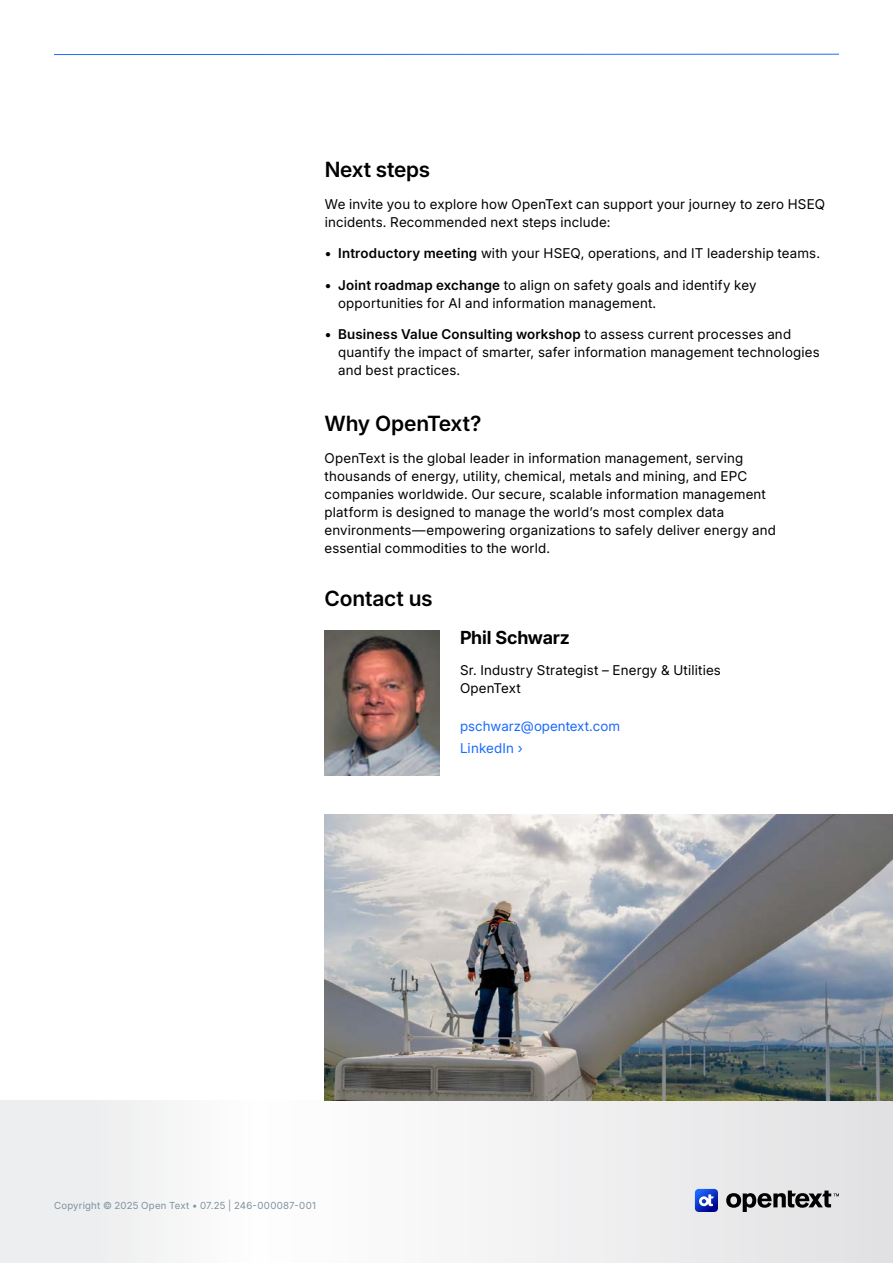
<style>
.page{position:relative;width:893px;height:1263px;background:#fff}
.page>*{position:absolute;margin:0;border:0;box-sizing:border-box;transform-origin:0 0}
.Body_Section_H2_Heading{font:600 21px "Inter";letter-spacing:-.01em;color:#000}
.Body_Section_H2_Heading-2{font:600 21px "Inter 18 pt";letter-spacing:-.005em;color:#000}
.Body_Section_H3_Heading{font:700 18px "Inter 18 pt";letter-spacing:-.01em;color:#000}
.Body_Section_Body{font:13.5px/18px "Inter 18 pt";letter-spacing:.015em;color:#000}
.Miscellaneous_Sidebar_CTA{font:13.5px "Inter 18 pt";color:#1a6aff}
.t1{font:9.75px "Inter 18 pt";letter-spacing:.025em;color:#7e929f}
.s1{font-weight:600}
</style>
<div class="page">
<svg style="left:0;top:1101px;width:893px;height:162px"></svg>
<svg style="left:726px;top:1190px;width:113px;height:22px"></svg>
<svg style="left:695px;top:1189px;width:23px;height:23px"></svg>
<img style="left:325px;top:630px;width:115px;height:145px">
<img style="left:325px;top:815px;width:568px;height:286px">
<hr style="left:54px;top:54px;width:785px;height:1px;background:#1a6aff">
<h2 class="Body_Section_H2_Heading-2" style="left:325px;top:154px;width:107px">Next steps</h2>
<p class="Body_Section_Body" style="left:325px;top:194px;width:502px">We invite you to explore how OpenText can support your journey to zero HSEQ incidents. Recommended next steps include:</p>
<p class="Body_Section_Body" style="left:325px;top:244px;width:497px"><span class="s1">• Introductory meeting</span> with your HSEQ, operations, and IT leadership teams.</p>
<p class="Body_Section_Body" style="left:338px;top:275px;width:420px;text-indent:-14px"><span class="s1">• Joint roadmap exchange</span> to align on safety goals and identify key opportunities for AI and information management.</p>
<p class="Body_Section_Body" style="left:338px;top:325px;width:483px;text-indent:-14px"><span class="s1">• Business Value Consulting workshop</span> to assess current processes and quantify the impact of smarter, safer information management technologies and best practices.</p>
<h2 class="Body_Section_H2_Heading" style="left:325px;top:408px;width:159px">Why OpenText?</h2>
<p class="Body_Section_Body" style="left:325px;top:448px;width:453px">OpenText is the global leader in information management, serving thousands of energy, utility, chemical, metals and mining, and EPC companies worldwide. Our secure, scalable information management platform is designed to manage the world’s most complex data environments—empowering organizations to safely deliver energy and essential commodities to the world.</p>
<h2 class="Body_Section_H2_Heading" style="left:325px;top:583px;width:110px">Contact us</h2>
<h3 class="Body_Section_H3_Heading" style="left:460px;top:623px;width:112px">Phil Schwarz</h3>
<p class="Body_Section_Body" style="left:460px;top:661px;width:262px">Sr. Industry Strategist – Energy &amp; Utilities<br>OpenText</p>
<p class="Miscellaneous_Sidebar_CTA" style="left:460px;top:716px;width:162px">pschwarz@opentext.com</p>
<p class="Miscellaneous_Sidebar_CTA" style="left:460px;top:737px;width:64px">LinkedIn ›</p>
<p class="t1" style="left:54px;top:1198px;width:263px">Copyright © 2025 Open Text • 07.25 | 246-000087-001</p>
</div>
